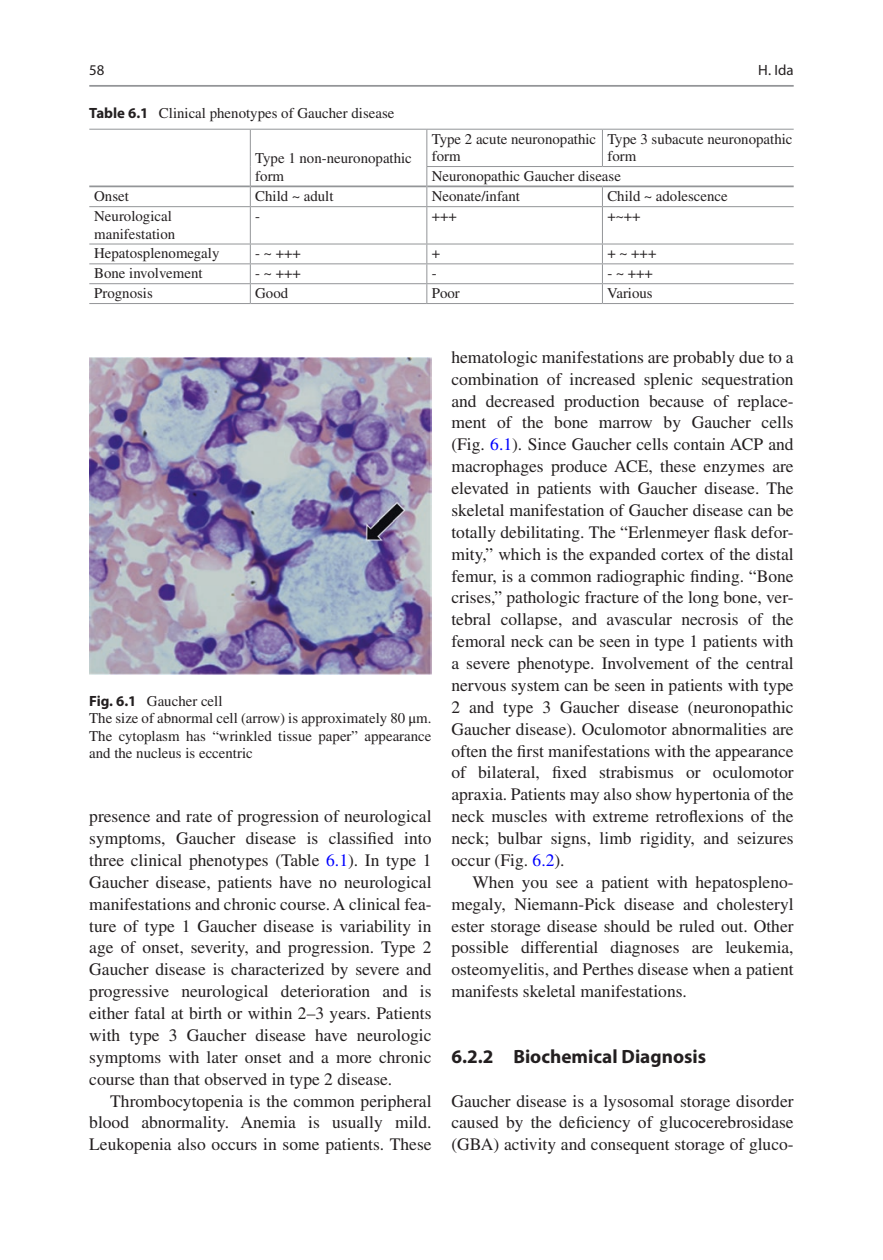
<style>
.page{position:relative;width:883px;height:1260px;background:#fff}
.page>*{position:absolute;margin:0;border:0;box-sizing:border-box;transform-origin:0 0}
.t1{font:700 19.25px "Xqpwqf Dwkjpp Myriad Pro";color:#231f20}
.t2{font:17.5px/21.9px "Tlsplj Ldsnkl Times LT Std";color:#231f20;text-align:justify}
.t3{font:14.88px/17.5px "Tlsplj Ldsnkl Times LT Std";color:#231f20}
.t4{font:14.88px "Qpqrqt Qfjjyg Myriad Pro";color:#231f20}
.t5{font:14.88px "Smkvhd Vxgnrq Myriad Pro";color:#231f20}
.s1{font-family:"Xqpwqf Dwkjpp Myriad Pro";font-weight:700}
.s2{font-family:"Djlnbx Jflvxf STIX General"}
.s3{color:#00f}
</style>
<div class="page">
<hr style="left:89px;top:186px;width:161px;height:1px;background:#939598">
<hr style="left:89px;top:129px;width:161px;height:1px;background:#939598">
<hr style="left:602px;top:303px;width:192px;height:1px;background:#939598">
<hr style="left:89px;top:303px;width:161px;height:1px;background:#939598">
<hr style="left:250px;top:130px;width:1px;height:37px;background:#939598">
<hr style="left:251px;top:186px;width:175px;height:1px;background:#939598">
<svg style="left:250px;top:167px;width:1px;height:39px"></svg>
<hr style="left:250px;top:207px;width:1px;height:37px;background:#939598">
<svg style="left:250px;top:245px;width:1px;height:58px"></svg>
<hr style="left:250px;top:303px;width:177px;height:1px;background:#939598">
<hr style="left:426px;top:130px;width:1px;height:36px;background:#939598">
<hr style="left:602px;top:130px;width:1px;height:36px;background:#939598">
<hr style="left:427px;top:186px;width:175px;height:1px;background:#939598">
<hr style="left:602px;top:186px;width:192px;height:1px;background:#939598">
<svg style="left:426px;top:167px;width:1px;height:39px"></svg>
<svg style="left:602px;top:187px;width:1px;height:19px"></svg>
<hr style="left:426px;top:207px;width:1px;height:37px;background:#939598">
<hr style="left:602px;top:207px;width:1px;height:37px;background:#939598">
<svg style="left:426px;top:245px;width:1px;height:58px"></svg>
<svg style="left:602px;top:245px;width:1px;height:58px"></svg>
<hr style="left:427px;top:303px;width:175px;height:1px;background:#939598">
<hr style="left:250px;top:129px;width:177px;height:1px;background:#939598">
<hr style="left:427px;top:129px;width:175px;height:1px;background:#939598">
<hr style="left:602px;top:129px;width:192px;height:1px;background:#939598">
<hr style="left:426px;top:166px;width:176px;height:1px;background:#939598">
<hr style="left:602px;top:166px;width:192px;height:1px;background:#939598">
<hr style="left:89px;top:206px;width:161px;height:1px;background:#939598">
<hr style="left:250px;top:206px;width:177px;height:1px;background:#939598">
<hr style="left:427px;top:206px;width:175px;height:1px;background:#939598">
<hr style="left:602px;top:206px;width:192px;height:1px;background:#939598">
<hr style="left:89px;top:244px;width:161px;height:1px;background:#939598">
<hr style="left:250px;top:244px;width:177px;height:1px;background:#939598">
<hr style="left:427px;top:244px;width:175px;height:1px;background:#939598">
<hr style="left:602px;top:244px;width:192px;height:1px;background:#939598">
<hr style="left:89px;top:263px;width:161px;height:1px;background:#939598">
<hr style="left:250px;top:263px;width:177px;height:1px;background:#939598">
<hr style="left:427px;top:263px;width:175px;height:1px;background:#939598">
<hr style="left:602px;top:263px;width:192px;height:1px;background:#939598">
<hr style="left:89px;top:283px;width:161px;height:1px;background:#939598">
<hr style="left:250px;top:283px;width:177px;height:1px;background:#939598">
<hr style="left:427px;top:283px;width:175px;height:1px;background:#939598">
<hr style="left:602px;top:283px;width:192px;height:1px;background:#939598">
<img style="left:89px;top:357px;width:343px;height:318px">
<hr style="left:89px;top:85px;width:705px;height:2px;background:#939598">
<p class="t5" style="left:89px;top:61px;width:17px">58</p>
<p class="t3" style="left:89px;top:104px;width:307px"><span class="s1">Table 6.1</span> Clinical phenotypes of Gaucher disease</p>
<p class="t3" style="left:255px;top:150px;width:158px">Type 1 non-neuronopathic form</p>
<p class="t4" style="left:758px;top:61px;width:37px">H. Ida</p>
<p class="t3" style="left:432px;top:130px;width:166px">Type 2 acute neuronopathic form</p>
<p class="t3" style="left:607px;top:130px;width:187px">Type 3 subacute neuronopathic form</p>
<p class="t3" style="left:432px;top:167px;width:191px">Neuronopathic Gaucher disease</p>
<p class="t3" style="left:94px;top:187px;width:36px">Onset</p>
<p class="t3" style="left:255px;top:187px;width:80px">Child ~ adult</p>
<p class="t3" style="left:432px;top:187px;width:90px">Neonate/infant</p>
<p class="t3" style="left:607px;top:187px;width:122px">Child ~ adolescence</p>
<p class="t3" style="left:94px;top:207px;width:82px">Neurological manifestation</p>
<p class="t3" style="left:255px;top:207px;width:6px">-</p>
<p class="t3" style="left:432px;top:207px;width:27px">+++</p>
<p class="t3" style="left:607px;top:207px;width:35px">+~++</p>
<p class="t3" style="left:94px;top:245px;width:127px">Hepatosplenomegaly</p>
<p class="t3" style="left:255px;top:245px;width:47px">- ~ +++</p>
<p class="t3" style="left:432px;top:245px;width:10px">+</p>
<p class="t3" style="left:607px;top:245px;width:51px">+ ~ +++</p>
<p class="t3" style="left:94px;top:264px;width:110px">Bone involvement</p>
<p class="t3" style="left:255px;top:264px;width:47px">- ~ +++</p>
<p class="t3" style="left:432px;top:264px;width:6px">-</p>
<p class="t3" style="left:607px;top:264px;width:47px">- ~ +++</p>
<p class="t3" style="left:94px;top:284px;width:60px">Prognosis</p>
<p class="t3" style="left:255px;top:284px;width:35px">Good</p>
<p class="t3" style="left:432px;top:284px;width:30px">Poor</p>
<p class="t3" style="left:607px;top:284px;width:47px">Various</p>
<p class="t3" style="left:89px;top:692px;width:344px"><span class="s1">Fig. 6.1</span> Gaucher cell<br>The size of abnormal cell (arrow) is approximately 80 <span class="s2">μ</span>m.<br>The cytoplasm has “wrinkled tissue paper” appearance and the nucleus is eccentric</p>
<p class="t2" style="left:89px;top:805px;width:344px">presence and rate of progression of neurological symptoms, Gaucher disease is classified into three clinical phenotypes (Table <span class="s3">6.1</span>). In type 1<br>Gaucher disease, patients have no neurological manifestations and chronic course. A clinical fea&shy;ture of type 1 Gaucher disease is variability in age of onset, severity, and progression. Type 2<br>Gaucher disease is characterized by severe and progressive neurological deterioration and is either fatal at birth or within 2–3 years. Patients with type 3 Gaucher disease have neurologic symptoms with later onset and a more chronic course than that observed in type 2 disease.</p>
<p class="t2" style="left:89px;top:1090px;width:344px;text-indent:21px">Thrombocytopenia is the common peripheral blood abnormality. Anemia is usually mild.<br>Leukopenia also occurs in some patients. These</p>
<p class="t2" style="left:451px;top:346px;width:344px">hematologic manifestations are probably due to a combination of increased splenic sequestration and decreased production because of replace&shy;ment of the bone marrow by Gaucher cells (Fig. <span class="s3">6.1</span>). Since Gaucher cells contain ACP and macrophages produce ACE, these enzymes are elevated in patients with Gaucher disease. The skeletal manifestation of Gaucher disease can be totally debilitating. The “Erlenmeyer flask defor&shy;mity,” which is the expanded cortex of the distal femur, is a common radiographic finding. “Bone crises,” pathologic fracture of the long bone, ver&shy;tebral collapse, and avascular necrosis of the femoral neck can be seen in type 1 patients with a severe phenotype. Involvement of the central nervous system can be seen in patients with type 2 and type 3 Gaucher disease (neuronopathic Gaucher disease). Oculomotor abnormalities are often the first manifestations with the appearance of bilateral, fixed strabismus or oculomotor apraxia. Patients may also show hypertonia of the neck muscles with extreme retroflexions of the neck; bulbar signs, limb rigidity, and seizures occur (Fig. <span class="s3">6.2</span>).</p>
<p class="t2" style="left:451px;top:871px;width:344px;text-indent:21px">When you see a patient with hepatospleno&shy;megaly, Niemann-Pick disease and cholesteryl ester storage disease should be ruled out. Other possible differential diagnoses are leukemia, osteomyelitis, and Perthes disease when a patient manifests skeletal manifestations.</p>
<p class="t1" style="left:451px;top:1044px;width:256px">6.2.2 Biochemical Diagnosis</p>
<p class="t2" style="left:451px;top:1090px;width:344px">Gaucher disease is a lysosomal storage disorder caused by the deficiency of glucocerebrosidase (GBA) activity and consequent storage of gluco-</p>
</div>
